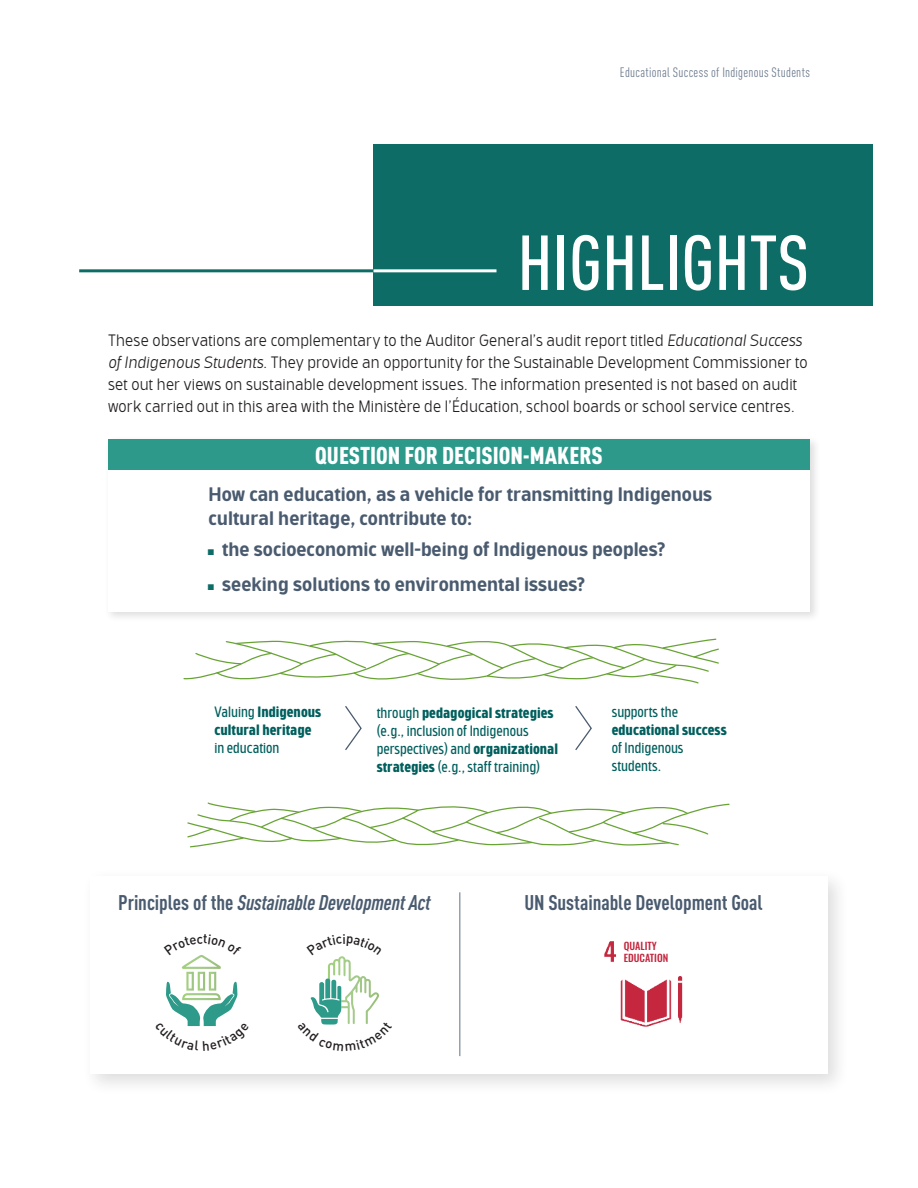
<style>
.page{position:relative;width:918px;height:1188px;background:#fff}
.page>*{position:absolute;margin:0;border:0;box-sizing:border-box;transform-origin:0 0}
.t1{font:500 condensed 76.5px "DIN Offc";color:#fff}
.t2{font:900 condensed 24px "DIN Offc";color:#fff}
.t3{font:italic 700 condensed 21px "DIN Offc";letter-spacing:-.005em;color:#4a5b6f}
.t4{font:700 condensed 21px "DIN Offc";color:#4a5b6f}
.t5{font:500 19.5px/24px "Bosphorus 50 Normal 54";color:#4a5b6f}
.t6{font:300 16.5px/21.8px "Bosphorus 50 Normal 52";letter-spacing:.01em;color:#231f20}
.t7{font:15px/18px "Bosphorus 40 Condensed 43";color:#005f5d}
.t8{font:700 15px/18px "Bosphorus 40 Condensed 45";color:#005f5d}
.t9{font:condensed 13.5px "DIN Offc";letter-spacing:.02em;color:#6d7c8f}
.t10{font:500 10.2px/12.1px "Oswald";color:#c4273e}
.s1{font-style:italic}
.s2{color:#0d6d66}
.s3{font-family:"Bosphorus 40 Condensed 43";font-weight:400}
.s4{font-family:"Bosphorus 40 Condensed 45";font-weight:700}
.s5{font-style:normal}
</style>
<div class="page">
<hr style="left:79px;top:269px;width:774px;height:3px;background:#0d6d66">
<div style="left:374px;top:144px;width:499px;height:162px;background:#0d6d66"></div>
<hr style="left:374px;top:269px;width:122px;height:3px;background:#fff">
<div style="left:104px;top:435px;width:717px;height:187px;background:#231f20;opacity:.15"></div>
<div style="left:108px;top:439px;width:702px;height:172px;background:#fff"></div>
<div style="left:108px;top:439px;width:702px;height:31px;background:#2d998a"></div>
<svg style="left:187px;top:802px;width:543px;height:45px"></svg>
<svg style="left:345px;top:706px;width:17px;height:44px"></svg>
<svg style="left:575px;top:706px;width:17px;height:44px"></svg>
<svg style="left:183px;top:639px;width:536px;height:45px"></svg>
<div style="left:81px;top:868px;width:769px;height:228px;background:#231f20;opacity:.15"></div>
<div style="left:90px;top:876px;width:738px;height:198px;background:#fff"></div>
<img style="left:604px;top:941px;width:79px;height:86px">
<div style="left:622px;top:937px;width:53px;height:28px;background:#fff"></div>
<hr style="left:459px;top:892px;width:1px;height:164px;background:#95a1b1">
<svg style="left:166px;top:955px;width:72px;height:72px"></svg>
<svg style="left:310px;top:956px;width:69px;height:69px"></svg>
<p class="t9" style="left:620px;top:65px;width:192px">Educational Success of Indigenous Students</p>
<h1 class="t1" style="left:517px;top:217px;width:293px">HIGHLIGHTS</h1>
<p class="t6" style="left:108px;top:330px;width:701px">These observations are complementary to the Auditor General’s audit report titled <span class="s1">Educational Success of Indigenous Students</span>. They provide an opportunity for the Sustainable Development Commissioner to set out her views on sustainable development issues. The information presented is not based on audit work carried out in this area with the Ministère de l’Éducation, school boards or school service centres.</p>
<h2 class="t2" style="left:315px;top:440px;width:289px">QUESTION FOR DECISION-MAKERS</h2>
<p class="t5" style="left:208px;top:484px;width:505px">How can education, as a vehicle for transmitting Indigenous cultural heritage, contribute to:</p>
<p class="t5" style="left:208px;top:538px;width:459px"><span class="s2">■</span> the socioeconomic well-being of Indigenous peoples?</p>
<p class="t5" style="left:208px;top:573px;width:379px"><span class="s2">■</span> seeking solutions to environmental issues?</p>
<p class="t8" style="left:214px;top:703px;width:108px"><span class="s3">Valuing</span> Indigenous cultural heritage</p>
<p class="t7" style="left:214px;top:739px;width:67px">in education</p>
<p class="t8" style="left:377px;top:705px;width:178px"><span class="s3">through</span> pedagogical strategies</p>
<p class="t7" style="left:377px;top:722px;width:183px">(e.g., inclusion of Indigenous perspectives) and <span class="s4">organizational strategies</span> (e.g., staff training)</p>
<p class="t7" style="left:612px;top:703px;width:68px">supports the</p>
<p class="t8" style="left:612px;top:721px;width:116px">educational success</p>
<p class="t7" style="left:612px;top:739px;width:73px">of Indigenous students.</p>
<p class="t3" style="left:118px;top:890px;width:314px"><span class="s5">Principles of the</span> Sustainable Development Act</p>
<p class="t4" style="left:524px;top:890px;width:240px">UN Sustainable Development Goal</p>
<p class="t10" style="left:624px;top:940px;width:46px">QUALITY<br>EDUCATION</p>
</div>
